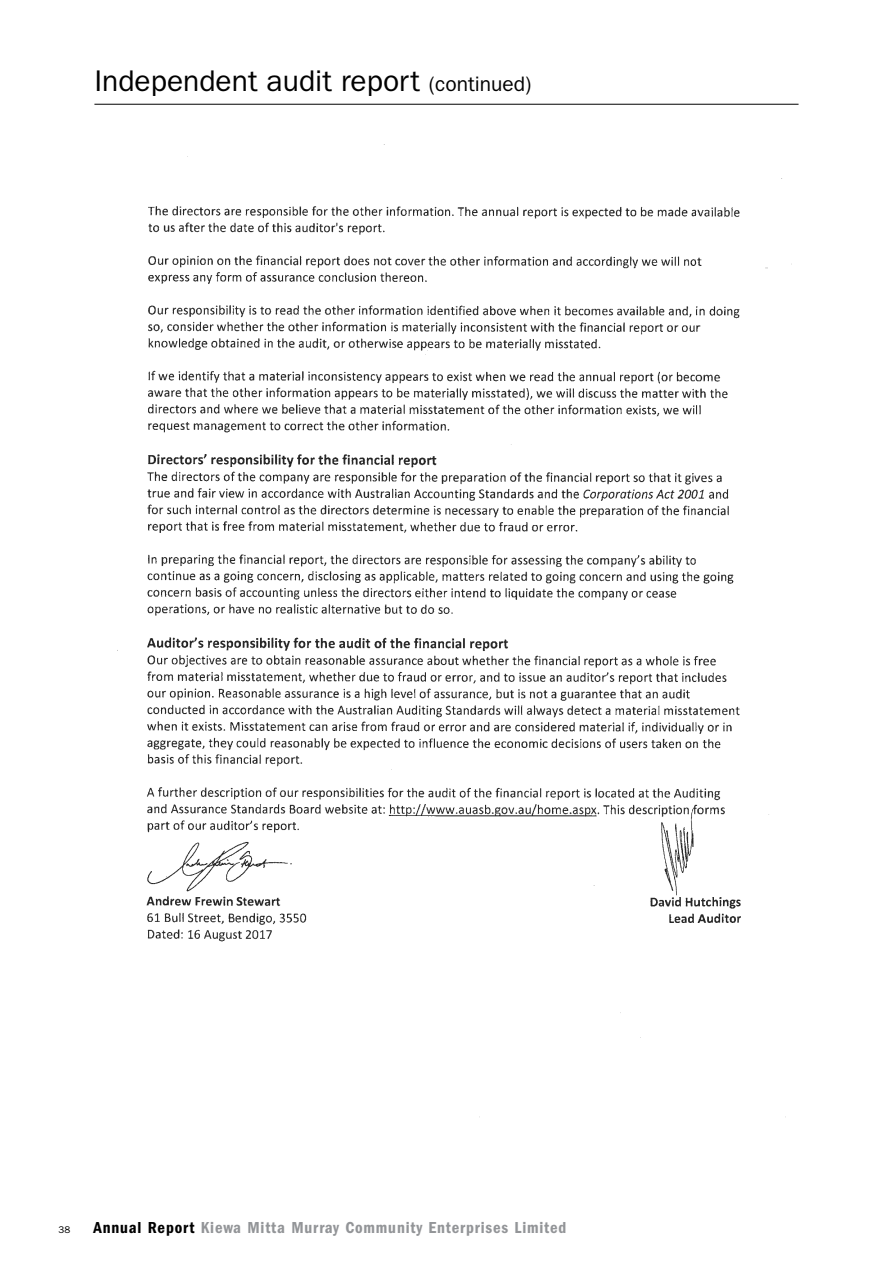
<style>
.page{position:relative;width:893px;height:1263px;background:#fff}
.page>*{position:absolute;margin:0;border:0;box-sizing:border-box;transform-origin:0 0}
.t1{font:30px "Franklin Gothic";color:#000}
.t2{font:600 condensed 16.5px "Franklin Gothic";letter-spacing:.05em;color:#939598}
.t3{font:9.75px "Franklin Gothic";color:#000}
.s1{font-size:21px}
.s2{color:#000}
</style>
<div class="page">
<hr style="left:94px;top:104px;width:704px;height:1px;background:#000">
<img style="left:117px;top:156px;width:675px;height:962px">
<h1 class="t1" style="left:94px;top:64px;width:438px">Independent audit report <span class="s1">(continued)</span></h1>
<p class="t3" style="left:59px;top:1224px;width:13px">38</p>
<p class="t2" style="left:94px;top:1218px;width:474px"><span class="s2">Annual Report</span> Kiewa Mitta Murray Community Enterprises Limited</p>
</div>
